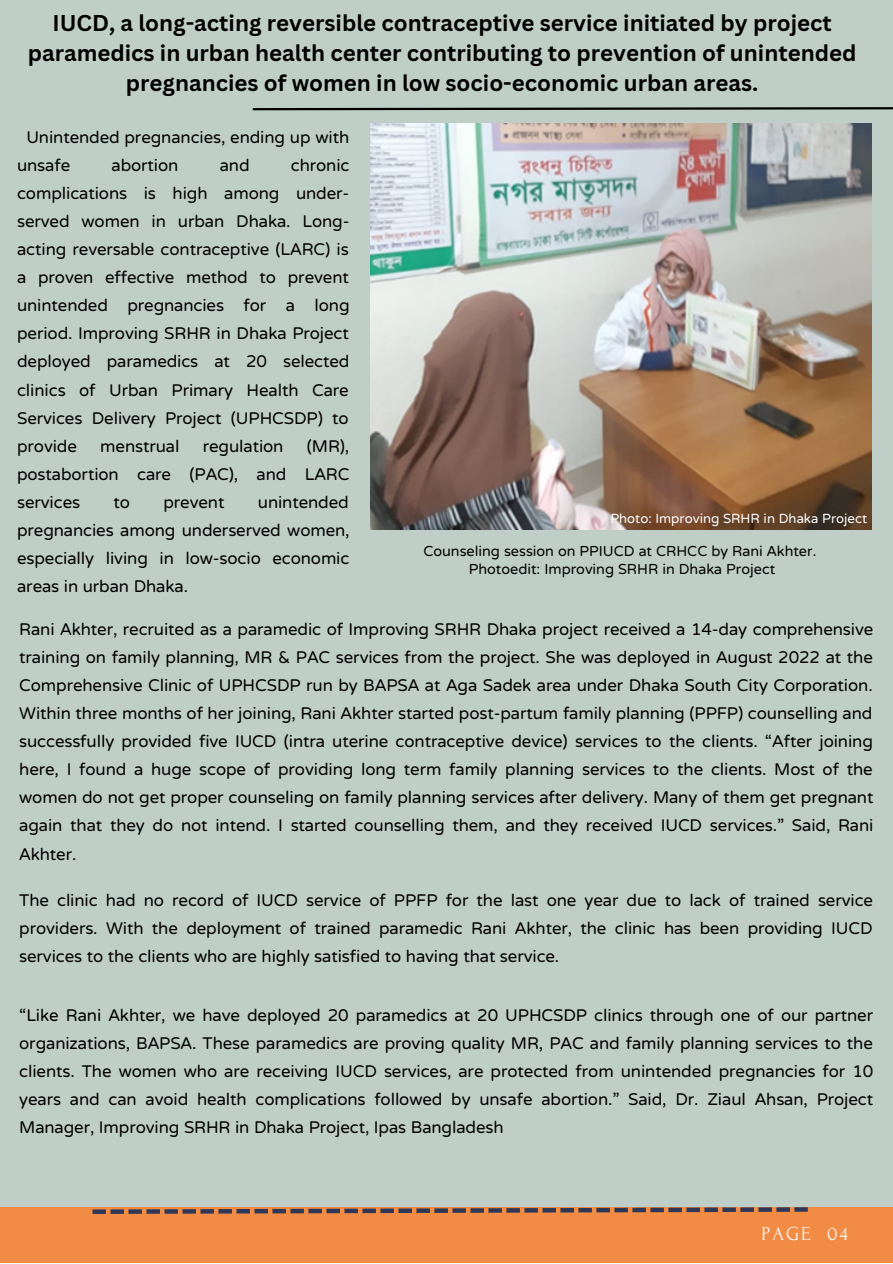
<style>
.page{position:relative;width:893px;height:1264px;background:#fff}
.page>*{position:absolute;margin:0;border:0;box-sizing:border-box;transform-origin:0 0}
.t1{font:700 22.2px/30.3px "Canva Sans";color:#000;text-align:center}
.t2{font:21px/28px "NTR";letter-spacing:-.005em;color:#000;text-align:justify}
.t3{font:19.8px "Forum";letter-spacing:.1em;color:#fafafa}
.t4{font:18px "NTR";color:#000}
.t5{font:16.5px "NTR";color:#fff}
</style>
<div class="page">
<div style="left:0;top:0;width:892px;height:1262px;background:#c0cec8"></div>
<img style="left:371px;top:123px;width:500px;height:406px">
<div style="left:0;top:1207px;width:892px;height:55px;background:#f28b43"></div>
<svg style="left:92px;top:1207px;width:715px;height:6px"></svg>
<svg style="left:252px;top:107px;width:640px;height:4px"></svg>
<p class="t1" style="left:28px;top:7px;width:830px">IUCD, a long-acting reversible contraceptive service initiated by project paramedics in urban health center contributing to prevention of unintended pregnancies of women in low socio-economic urban areas.</p>
<p class="t2" style="left:17px;top:121px;width:333px;text-indent:9px">Unintended pregnancies, ending up with unsafe</p>
<p class="t2" style="left:17px;top:149px;width:334px;text-indent:274px">chronic complications is high among under&shy;served women in urban Dhaka. Long&shy;acting reversable contraceptive (LARC) is a proven effective method to prevent unintended pregnancies for a long period. Improving SRHR in Dhaka Project deployed paramedics at 20 selected clinics of Urban Primary Health Care Services Delivery Project (UPHCSDP) to provide menstrual regulation (MR), postabortion care (PAC), and LARC services</p>
<p class="t2" style="left:111px;top:149px;width:68px">abortion</p>
<p class="t2" style="left:220px;top:149px;width:31px">and</p>
<p class="t2" style="left:17px;top:487px;width:334px;text-indent:241px">unintended pregnancies among underserved women, especially living in low-socio economic areas in urban Dhaka.</p>
<p class="t2" style="left:113px;top:487px;width:18px">to</p>
<p class="t2" style="left:163px;top:487px;width:62px">prevent</p>
<p class="t5" style="left:610px;top:508px;width:258px">Photo: Improving SRHR in Dhaka Project</p>
<p class="t4" style="left:423px;top:539px;width:394px">Counseling session on PPIUCD at CRHCC by Rani Akhter.</p>
<p class="t4" style="left:469px;top:557px;width:308px">Photoedit: Improving SRHR in Dhaka Project</p>
<p class="t2" style="left:19px;top:613px;width:855px">Rani Akhter, recruited as a paramedic of Improving SRHR Dhaka project received a 14-day comprehensive training on family planning, MR &amp; PAC services from the project. She was deployed in August 2022 at the Comprehensive Clinic of UPHCSDP run by BAPSA at Aga Sadek area under Dhaka South City Corporation.<br>Within three months of her joining, Rani Akhter started post-partum family planning (PPFP) counselling and successfully provided five IUCD (intra uterine contraceptive device) services to the clients. “After joining here, I found a huge scope of providing long term family planning services to the clients. Most of the women do not get proper counseling on family planning services after delivery. Many of them get pregnant again that they do not intend. I started counselling them, and they received IUCD services.” Said, Rani Akhter.</p>
<p class="t2" style="left:19px;top:884px;width:855px">The clinic had no record of IUCD service of PPFP for the last one year due to lack of trained service providers. With the deployment of trained paramedic Rani Akhter, the clinic has been providing IUCD services to the clients who are highly satisfied to having that service.</p>
<p class="t2" style="left:19px;top:1000px;width:855px">“Like Rani Akhter, we have deployed 20 paramedics at 20 UPHCSDP clinics through one of our partner organizations, BAPSA. These paramedics are proving quality MR, PAC and family planning services to the clients. The women who are receiving IUCD services, are protected from unintended pregnancies for 10 years and can avoid health complications followed by unsafe abortion.” Said, Dr. Ziaul Ahsan, Project Manager, Improving SRHR in Dhaka Project, Ipas Bangladesh</p>
<p class="t3" style="left:761px;top:1223px;width:88px">PAGE 04</p>
</div>
